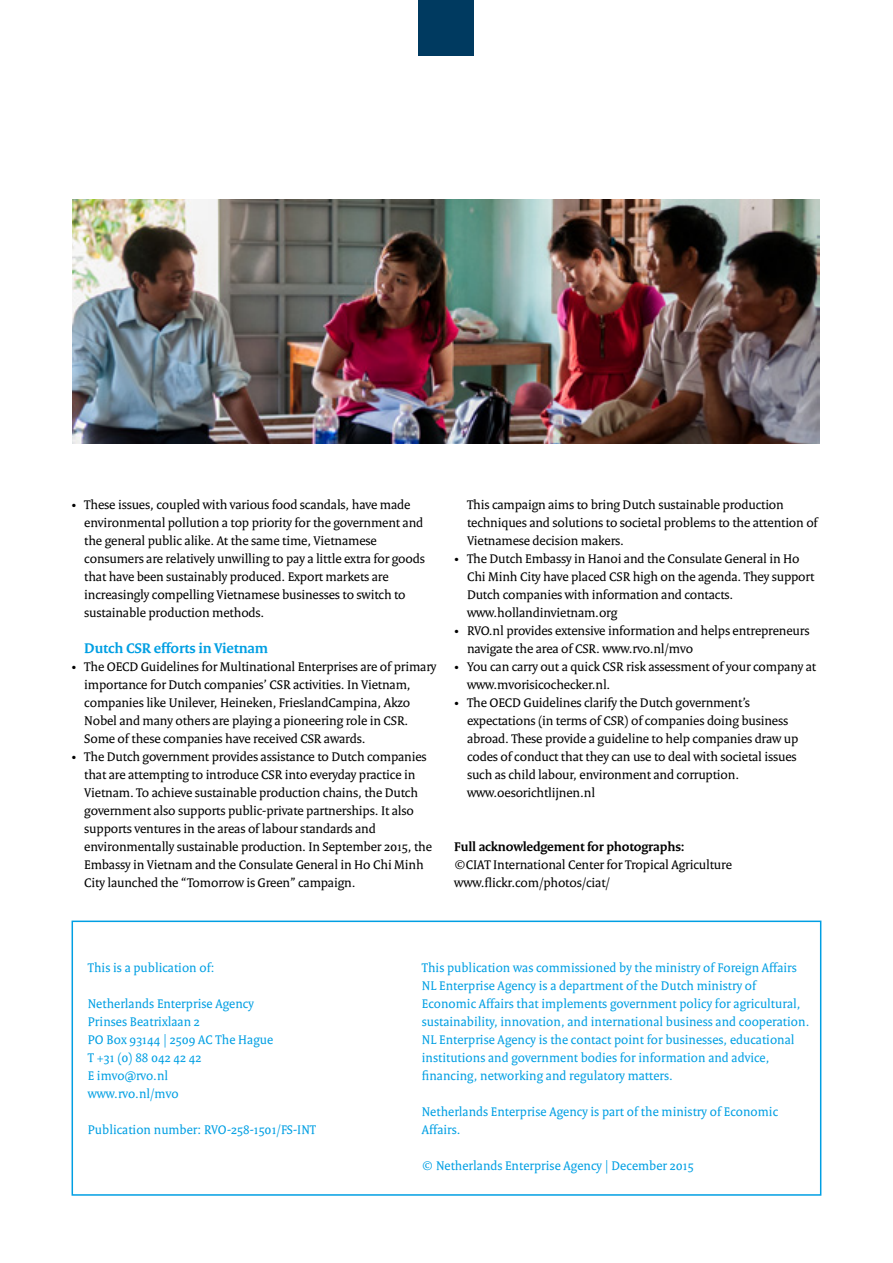
<style>
.page{position:relative;width:893px;height:1263px;background:#fff}
.page>*{position:absolute;margin:0;border:0;box-sizing:border-box;transform-origin:0 0}
.t1{font:700 15px "Rijksoverheid Serif";letter-spacing:-.01em;color:#009fe3}
.t2{font:13.5px/18px "Rijksoverheid Serif";letter-spacing:-.01em;color:#000}
.t3{font:13.5px/18px "Rijksoverheid Serif";letter-spacing:.005em;color:#009fe3}
.t4{font:700 13.5px "Rijksoverheid Serif";letter-spacing:-.01em;color:#000}
</style>
<div class="page">
<div style="left:419px;top:0;width:55px;height:55px;background:#003a60"></div>
<img style="left:72px;top:200px;width:748px;height:244px">
<div style="left:72px;top:920px;width:749px;height:276px;border:2px solid #009fe3"></div>
<p class="t2" style="left:84px;top:495px;width:342px;text-indent:-13px">• These issues, coupled with various food scandals, have made environmental pollution a top priority for the government and the general public alike. At the same time, Vietnamese consumers are relatively unwilling to pay a little extra for goods that have been sustainably produced. Export markets are increasingly compelling Vietnamese businesses to switch to sustainable production methods.</p>
<p class="t1" style="left:84px;top:639px;width:185px">Dutch CSR efforts in Vietnam</p>
<p class="t2" style="left:84px;top:657px;width:354px;text-indent:-13px">• The OECD Guidelines for Multinational Enterprises are of primary importance for Dutch companies’ CSR activities. In Vietnam, companies like Unilever, Heineken, FrieslandCampina, Akzo Nobel and many others are playing a pioneering role in CSR.<br>Some of these companies have received CSR awards.</p>
<p class="t2" style="left:84px;top:747px;width:349px;text-indent:-13px">• The Dutch government provides assistance to Dutch companies that are attempting to introduce CSR into everyday practice in Vietnam. To achieve sustainable production chains, the Dutch government also supports public-private partnerships. It also supports ventures in the areas of labour standards and environmentally sustainable production. In September 2015, the Embassy in Vietnam and the Consulate General in Ho Chi Minh City launched the “Tomorrow is Green” campaign.</p>
<p class="t2" style="left:467px;top:495px;width:352px">This campaign aims to bring Dutch sustainable production techniques and solutions to societal problems to the attention of<br>Vietnamese decision makers.</p>
<p class="t2" style="left:467px;top:549px;width:349px;text-indent:-13px">• The Dutch Embassy in Hanoi and the Consulate General in Ho Chi Minh City have placed CSR high on the agenda. They support Dutch companies with information and contacts. www.hollandinvietnam.org</p>
<p class="t2" style="left:467px;top:621px;width:344px;text-indent:-13px">• RVO.nl provides extensive information and helps entrepreneurs navigate the area of CSR. www.rvo.nl/mvo</p>
<p class="t2" style="left:467px;top:657px;width:351px;text-indent:-13px">• You can carry out a quick CSR risk assessment of your company at www.mvorisicochecker.nl.</p>
<p class="t2" style="left:467px;top:693px;width:333px;text-indent:-13px">• The OECD Guidelines clarify the Dutch government’s expectations (in terms of CSR) of companies doing business abroad. These provide a guideline to help companies draw up codes of conduct that they can use to deal with societal issues such as child labour, environment and corruption. www.oesorichtlijnen.nl</p>
<p class="t4" style="left:454px;top:838px;width:232px">Full acknowledgement for photographs:</p>
<p class="t2" style="left:454px;top:855px;width:279px">©CIAT International Center for Tropical Agriculture www.flickr.com/photos/ciat/</p>
<p class="t3" style="left:88px;top:959px;width:128px">This is a publication of:</p>
<p class="t3" style="left:88px;top:995px;width:187px">Netherlands Enterprise Agency<br>Prinses Beatrixlaan 2<br>PO Box 93144 | 2509 AC The Hague<br>T +31 (0) 88 042 42 42<br>E imvo@rvo.nl<br>www.rvo.nl/mvo</p>
<p class="t3" style="left:88px;top:1121px;width:230px">Publication number: RVO-258-1501/FS-INT</p>
<p class="t3" style="left:422px;top:959px;width:389px">This publication was commissioned by the ministry of Foreign Affairs NL Enterprise Agency is a department of the Dutch ministry of Economic Affairs that implements government policy for agricultural, sustainability, innovation, and international business and cooperation.<br>NL Enterprise Agency is the contact point for businesses, educational institutions and government bodies for information and advice, financing, networking and regulatory matters.</p>
<p class="t3" style="left:422px;top:1103px;width:358px">Netherlands Enterprise Agency is part of the ministry of Economic<br>Affairs.</p>
<p class="t3" style="left:422px;top:1157px;width:273px">© Netherlands Enterprise Agency | December 2015</p>
</div>
